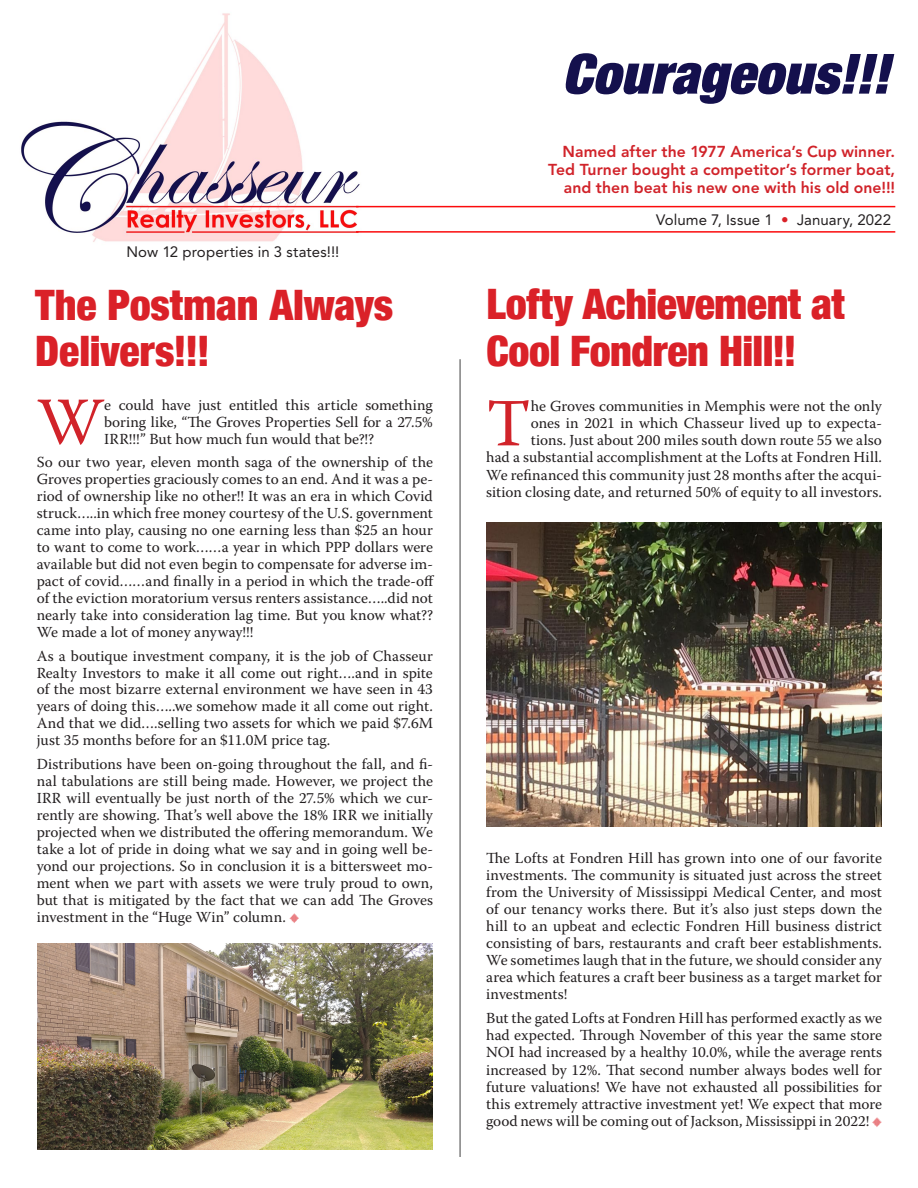
<style>
.page{position:relative;width:918px;height:1188px;background:#fff}
.page>*{position:absolute;margin:0;border:0;box-sizing:border-box;transform-origin:0 0}
.first_paragraph{font:67.2px "Warnock Pro";color:#d1232a}
.first_paragraph-2{font:66.75px "Warnock Pro";color:#d1232a}
.t1{font:italic 900 condensed 55.5px "Helvetica Neue LT Std";letter-spacing:.01em;color:#14104d}
.t2{font:900 condensed 42px/46.5px "Helvetica Neue";letter-spacing:-.01em;color:#da2128}
.t3{font:800 15.75px "Avenir LT Std";letter-spacing:.005em;color:#d1232a}
.body{font:15.3px/17px "Warnock Pro";color:#231f20;text-align:justify}
.first_paragraph-3{font:15.3px/17.1px "Warnock Pro";letter-spacing:.005em;color:#231f20;text-align:justify}
.t4{font:15px "Avenir LT Std";letter-spacing:.005em;color:#231f20}
.s1{color:#da2128}
</style>
<div class="page">
<hr style="left:459px;top:359px;width:2px;height:798px;background:#808080">
<img style="left:21px;top:13px;width:360px;height:229px">
<hr style="left:356px;top:206px;width:539px;height:1px;background:#fb0b0c">
<hr style="left:356px;top:231px;width:539px;height:2px;background:#fb0b0c">
<img style="left:37px;top:944px;width:396px;height:205px">
<img style="left:486px;top:522px;width:396px;height:305px">
<p class="t4" style="left:126px;top:243px;width:214px">Now 12 properties in 3 states!!!</p>
<p class="t2" style="left:35px;top:279px;width:360px">The Postman Always<br>Delivers!!!</p>
<p class="first_paragraph-2" style="left:37px;top:381px;width:69px">W</p>
<p class="first_paragraph-3" style="left:104px;top:396px;width:330px">e could have just entitled this article something boring like, “The Groves Properties Sell for a 27.5% IRR!!!” But how much fun would that be?!?</p>
<p class="body" style="left:37px;top:454px;width:399px">So our two year, eleven month saga of the ownership of the Groves properties graciously comes to an end. And it was a pe&shy;riod of ownership like no other!! It was an era in which Covid struck…..in which free money courtesy of the U.S. government came into play, causing no one earning less than $25 an hour to want to come to work……a year in which PPP dollars were available but did not even begin to compensate for adverse im&shy;pact of covid……and finally in a period in which the trade-off of the eviction moratorium versus renters assistance…..did not nearly take into consideration lag time. But you know what??<br>We made a lot of money anyway!!!</p>
<p class="body" style="left:37px;top:647px;width:398px">As a boutique investment company, it is the job of Chasseur Realty Investors to make it all come out right….and in spite of the most bizarre external environment we have seen in 43 years of doing this…..we somehow made it all come out right.<br>And that we did….selling two assets for which we paid $7.6M just 35 months before for an $11.0M price tag.</p>
<p class="body" style="left:37px;top:755px;width:398px">Distributions have been on-going throughout the fall, and fi&shy;nal tabulations are still being made. However, we project the IRR will eventually be just north of the 27.5% which we cur&shy;rently are showing. That’s well above the 18% IRR we initially projected when we distributed the offering memorandum. We take a lot of pride in doing what we say and in going well be&shy;yond our projections. So in conclusion it is a bittersweet mo&shy;ment when we part with assets we were truly proud to own, but that is mitigated by the fact that we can add The Groves investment in the “Huge Win” column. <span class="s1">v</span></p>
<p class="t1" style="left:562px;top:38px;width:329px">Courageous!!!</p>
<p class="t3" style="left:563px;top:142px;width:334px">Named after the 1977 America’s Cup winner.</p>
<p class="t3" style="left:548px;top:160px;width:349px">Ted Turner bought a competitor’s former boat,</p>
<p class="t3" style="left:564px;top:178px;width:333px">and then beat his new one with his old one!!!</p>
<p class="t4" style="left:656px;top:211px;width:236px">Volume 7, Issue 1 <span class="s1">•</span> January, 2022</p>
<p class="t2" style="left:487px;top:279px;width:360px">Lofty Achievement at<br>Cool Fondren Hill!!</p>
<p class="first_paragraph" style="left:486px;top:383px;width:46px">T</p>
<p class="first_paragraph-3" style="left:486px;top:397px;width:397px;text-align:right">he Groves communities in Memphis were not the only<br>ones in 2021 in which Chasseur lived up to expecta-<br>tions. Just about 200 miles south down route 55 we also<br>had a substantial accomplishment at the Lofts at Fondren Hill.<br>We refinanced this community just 28 months after the acqui&shy;sition closing date, and returned 50% of equity to all investors.</p>
<p class="body" style="left:486px;top:849px;width:397px">The Lofts at Fondren Hill has grown into one of our favorite investments. The community is situated just across the street from the University of Mississippi Medical Center, and most of our tenancy works there. But it’s also just steps down the hill to an upbeat and eclectic Fondren Hill business district consisting of bars, restaurants and craft beer establishments.<br>We sometimes laugh that in the future, we should consider any area which features a craft beer business as a target market for investments!</p>
<p class="body" style="left:486px;top:1009px;width:397px">But the gated Lofts at Fondren Hill has performed exactly as we had expected. Through November of this year the same store NOI had increased by a healthy 10.0%, while the average rents increased by 12%. That second number always bodes well for future valuations! We have not exhausted all possibilities for this extremely attractive investment yet! We expect that more good news will be coming out of Jackson, Mississippi in 2022! <span class="s1">v</span></p>
</div>
